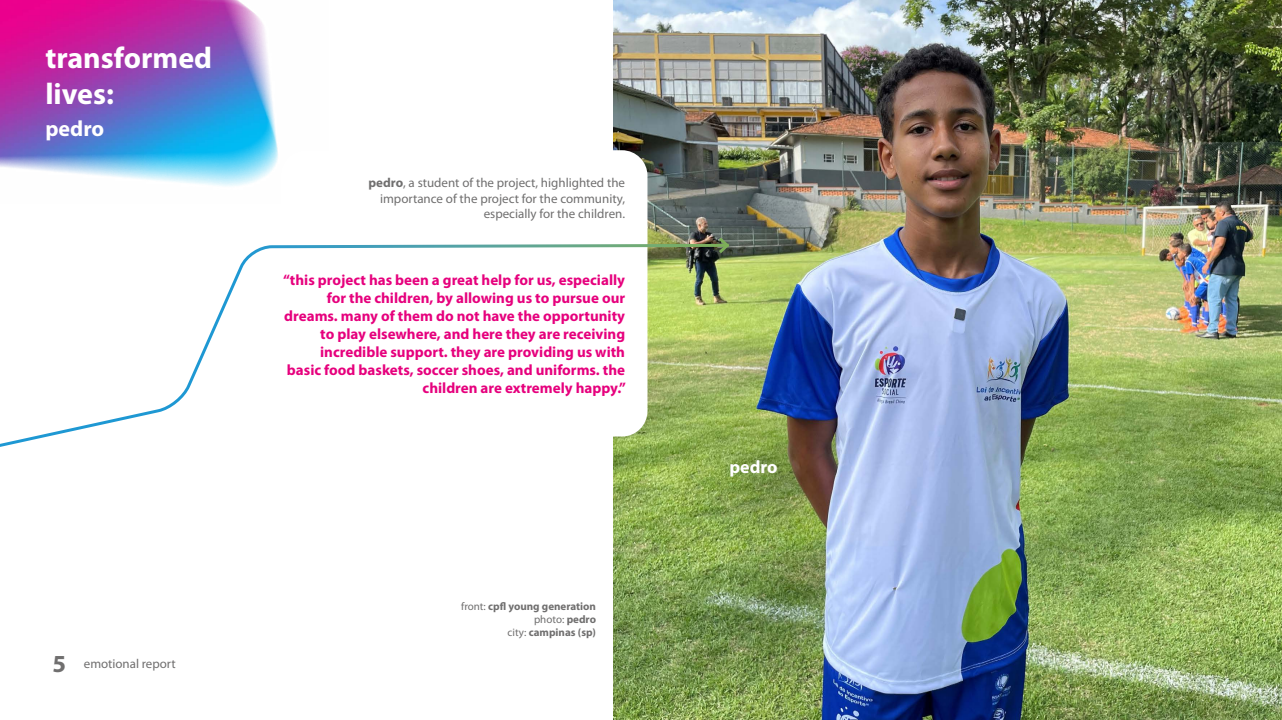
<style>
.page{position:relative;width:1282px;height:720px;background:#fff}
.page>*{position:absolute;margin:0;border:0;box-sizing:border-box;transform-origin:0 0}
.t1{font:700 30px/36px "Myriad Pro";color:#fff}
.t2{font:700 22px "Myriad Pro";color:#fff}
.t3{font:700 18px "Myriad Pro";color:#fff}
.t4{font:700 15px/18px "Myriad Pro";color:#e6007d;text-align:right}
.t5{font:13px/15.6px "Myriad Pro";color:#706f6f;text-align:right}
.t6{font:12.9px "Myriad Pro";color:#706f6f}
.t7{font:700 11px/13.2px "Myriad Pro";color:#706f6f;text-align:right}
.s1{font-weight:700}
.s2{font-weight:700;font-size:24.6px}
.s3{font-weight:400}
</style>
<div class="page">
<img style="left:613px;top:0;width:668px;height:720px">
<img style="left:0;top:0;width:278px;height:186px">
<div style="left:281px;top:150px;width:366px;height:287px;background:#fff;border-radius:26px"></div>
<svg style="left:0;top:242px;width:730px;height:209px"></svg>
<svg style="left:716px;top:235px;width:15px;height:20px"></svg>
<h1 class="t1" style="left:45px;top:39px;width:168px">transformed lives:</h1>
<h2 class="t2" style="left:45px;top:114px;width:60px">pedro</h2>
<p class="t5" style="left:368px;top:175px;width:258px"><span class="s1">pedro</span>, a student of the project, highlighted the importance of the project for the community, especially for the children.</p>
<p class="t4" style="left:283px;top:270px;width:344px">“this project has been a great help for us, especially for the children, by allowing us to pursue our dreams. many of them do not have the opportunity to play elsewhere, and here they are receiving incredible support. they are providing us with basic food baskets, soccer shoes, and uniforms. the children are extremely happy.”</p>
<p class="t6" style="left:52px;top:655px;width:125px"><span class="s2">5</span> emotional report</p>
<p class="t7" style="left:461px;top:599px;width:136px"><span class="s3">front:</span> cpfl young generation <span class="s3">photo:</span> pedro<br><span class="s3">city:</span> campinas (sp)</p>
<p class="t3" style="left:729px;top:455px;width:50px">pedro</p>
</div>
